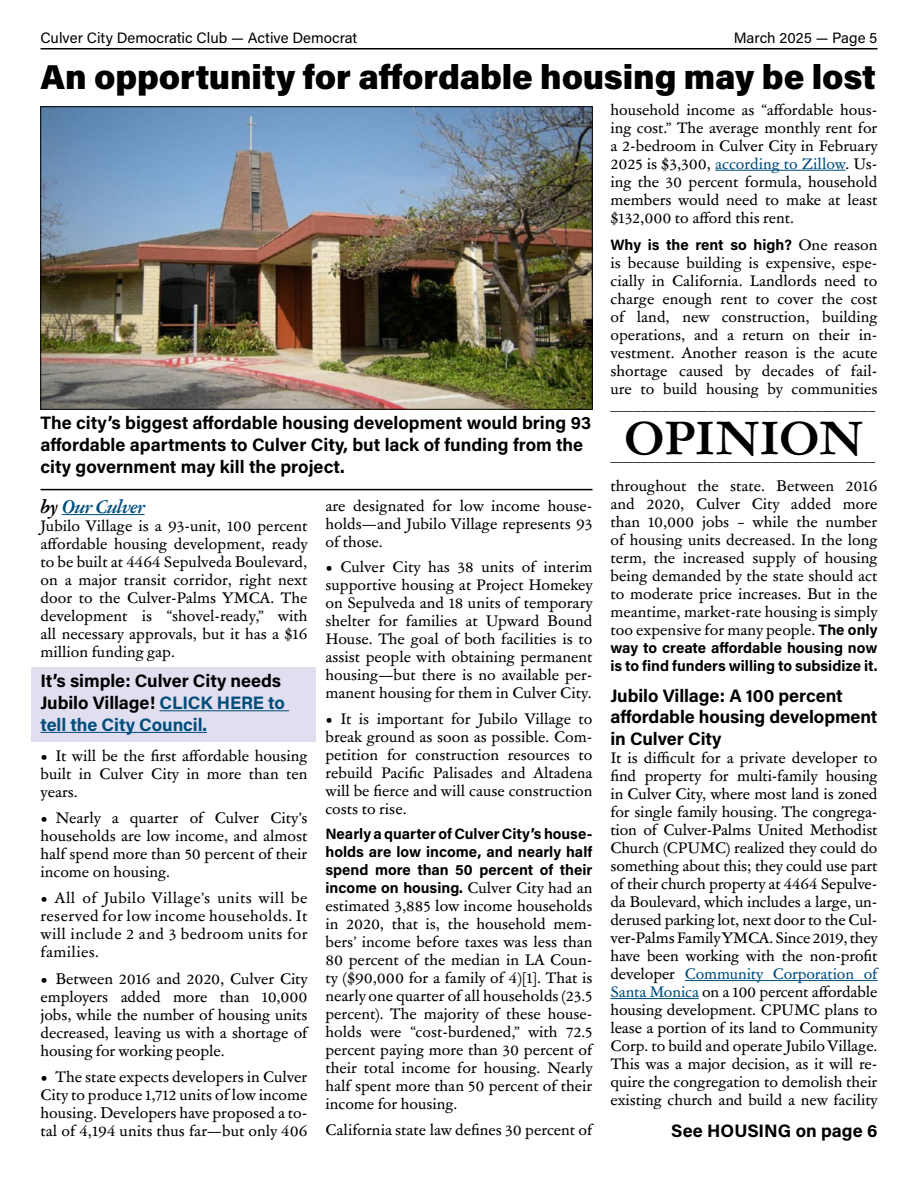
<style>
.page{position:relative;width:918px;height:1188px;background:#fff}
.page>*{position:absolute;margin:0;border:0;box-sizing:border-box;transform-origin:0 0}
.t1{font:700 45px "Garamond ATF Text";letter-spacing:-.01em;color:#000}
.t2{font:900 34.5px "Acumin Pro";letter-spacing:-.005em;color:#000}
.t3{font:700 18px/21.6px "Acumin Pro";letter-spacing:-.005em;color:#000}
.t4{font:italic 700 18px "Garamond ATF Text";letter-spacing:-.02em;color:#004d7c}
.t5{font:15px/18px "Garamond ATF Text";color:#000;text-align:justify}
.t6{font:700 15px/18px "Acumin Pro";color:#000;text-align:justify}
.t7{font:15px "Acumin Pro";color:#000}
.t8{font:14.25px "Acumin Pro";color:#000}
.s1{color:#000}
.s2{color:#004d7c}
.s3{font-family:"Garamond ATF Text";font-weight:400}
.s4{font-family:"Acumin Pro";font-weight:700}
</style>
<div class="page">
<hr style="left:40px;top:48px;width:838px;height:2px;background:#000">
<div style="left:32px;top:668px;width:284px;height:74px;background:#e0deef"></div>
<hr style="left:62px;top:514px;width:83px;height:1px;background:#004d7c">
<hr style="left:160px;top:710px;width:129px;height:1px;background:#004d7c">
<hr style="left:40px;top:732px;width:167px;height:1px;background:#004d7c">
<hr style="left:715px;top:170px;width:131px;height:1px;background:#004d7c">
<hr style="left:685px;top:980px;width:193px;height:1px;background:#004d7c">
<hr style="left:610px;top:998px;width:89px;height:1px;background:#004d7c">
<img style="left:42px;top:108px;width:548px;height:300px">
<div style="left:40px;top:106px;width:552px;height:304px;border:1px solid #000"></div>
<hr style="left:40px;top:489px;width:552px;height:1px;background:#000">
<p class="t7" style="left:40px;top:28px;width:318px">Culver City Democratic Club — Active Democrat</p>
<p class="t7" style="left:734px;top:28px;width:145px">March 2025 — Page 5</p>
<h2 class="t2" style="left:40px;top:53px;width:837px">An opportunity for affordable housing may be lost</h2>
<p class="t3" style="left:40px;top:412px;width:552px">The city’s biggest affordable housing development would bring 93 affordable apartments to Culver City, but lack of funding from the city government may kill the project.</p>
<p class="t4" style="left:40px;top:493px;width:106px"><span class="s1">by</span> Our Culver</p>
<p class="t5" style="left:40px;top:516px;width:269px">Jubilo Village is a 93-unit, 100 percent affordable housing development, ready to be built at 4464 Sepulveda Boulevard, on a major transit corridor, right next door to the Culver-Palms YMCA. The development is “shovel-ready,” with all necessary approvals, but it has a $16 million funding gap.</p>
<p class="t3" style="left:40px;top:670px;width:246px">It’s simple: Culver City needs<br>Jubilo Village! <span class="s2">CLICK HERE to tell the City Council.</span></p>
<p class="t5" style="left:40px;top:746px;width:269px">• It will be the first affordable housing built in Culver City in more than ten years.</p>
<p class="t5" style="left:40px;top:808px;width:269px">• Nearly a quarter of Culver City’s households are low income, and almost half spend more than 50 percent of their income on housing.</p>
<p class="t5" style="left:40px;top:889px;width:269px">• All of Jubilo Village’s units will be reserved for low income households. It will include 2 and 3 bedroom units for families.</p>
<p class="t5" style="left:40px;top:969px;width:269px">• Between 2016 and 2020, Culver City employers added more than 10,000 jobs, while the number of housing units decreased, leaving us with a shortage of housing for working people.</p>
<p class="t5" style="left:40px;top:1067px;width:269px">• The state expects developers in Culver City to produce 1,712 units of low income housing. Developers have proposed a to&shy;tal of 4,194 units thus far—but only 406</p>
<p class="t5" style="left:326px;top:496px;width:269px">are designated for low income house&shy;holds—and Jubilo Village represents 93 of those.</p>
<p class="t5" style="left:326px;top:557px;width:269px">• Culver City has 38 units of interim supportive housing at Project Homekey on Sepulveda and 18 units of temporary shelter for families at Upward Bound House. The goal of both facilities is to assist people with obtaining permanent housing—but there is no available per&shy;manent housing for them in Culver City.</p>
<p class="t5" style="left:326px;top:709px;width:269px">• It is important for Jubilo Village to break ground as soon as possible. Com&shy;petition for construction resources to rebuild Pacific Palisades and Altadena will be fierce and will cause construction costs to rise.</p>
<p class="t6" style="left:326px;top:824px;width:269px">Nearly a quarter of Culver City’s house&shy;holds are low income, and nearly half spend more than 50 percent of their income on housing. <span class="s3">Culver City had an</span></p>
<p class="t5" style="left:326px;top:896px;width:269px">estimated 3,885 low income households in 2020, that is, the household mem&shy;bers’ income before taxes was less than 80 percent of the median in LA Coun&shy;ty ($90,000 for a family of 4)[1]. That is nearly one quarter of all households (23.5 percent). The majority of these house&shy;holds were “cost-burdened,” with 72.5 percent paying more than 30 percent of their total income for housing. Nearly half spent more than 50 percent of their income for housing.</p>
<p class="t5" style="left:326px;top:1120px;width:268px">California state law defines 30 percent of</p>
<p class="t5" style="left:610px;top:100px;width:269px">household income as “affordable hous&shy;ing cost.” The average monthly rent for a 2-bedroom in Culver City in February 2025 is $3,300, <span class="s2">according to Zillow</span>. Us&shy;ing the 30 percent formula, household members would need to make at least $132,000 to afford this rent.</p>
<p class="t6" style="left:610px;top:235px;width:268px">Why is the rent so high? <span class="s3">One reason</span></p>
<p class="t5" style="left:610px;top:253px;width:269px">is because building is expensive, espe&shy;cially in California. Landlords need to charge enough rent to cover the cost of land, new construction, building operations, and a return on their in&shy;vestment. Another reason is the acute shortage caused by decades of fail&shy;ure to build housing by communities</p>
<p class="t8" style="left:610px;top:395px;width:266px">___________________________________</p>
<h1 class="t1" style="left:624px;top:405px;width:241px">OPINION</h1>
<p class="t5" style="left:610px;top:476px;width:269px">throughout the state. Between 2016 and 2020, Culver City added more than 10,000 jobs – while the number of housing units decreased. In the long term, the increased supply of housing being demanded by the state should act to moderate price increases. But in the meantime, market-rate housing is simply too expensive for many people. <span class="s4">The only</span></p>
<p class="t6" style="left:610px;top:638px;width:269px">way to create affordable housing now is to find funders willing to subsidize it.</p>
<p class="t3" style="left:610px;top:684px;width:268px">Jubilo Village: A 100 percent affordable housing development in Culver City</p>
<p class="t5" style="left:610px;top:748px;width:269px">It is difficult for a private developer to find property for multi-family housing in Culver City, where most land is zoned for single family housing. The congrega&shy;tion of Culver-Palms United Methodist Church (CPUMC) realized they could do something about this; they could use part of their church property at 4464 Sepulve&shy;da Boulevard, which includes a large, un&shy;derused parking lot, next door to the Cul&shy;ver-Palms Family YMCA. Since 2019, they have been working with the non-profit developer <span class="s2">Community Corporation of Santa Monica</span> on a 100 percent affordable housing development. CPUMC plans to lease a portion of its land to Community Corp. to build and operate Jubilo Village.<br>This was a major decision, as it will re&shy;quire the congregation to demolish their existing church and build a new facility</p>
<p class="t3" style="left:671px;top:1119px;width:208px">See HOUSING on page 6</p>
<p class="t8" style="left:610px;top:446px;width:266px">___________________________________</p>
</div>
